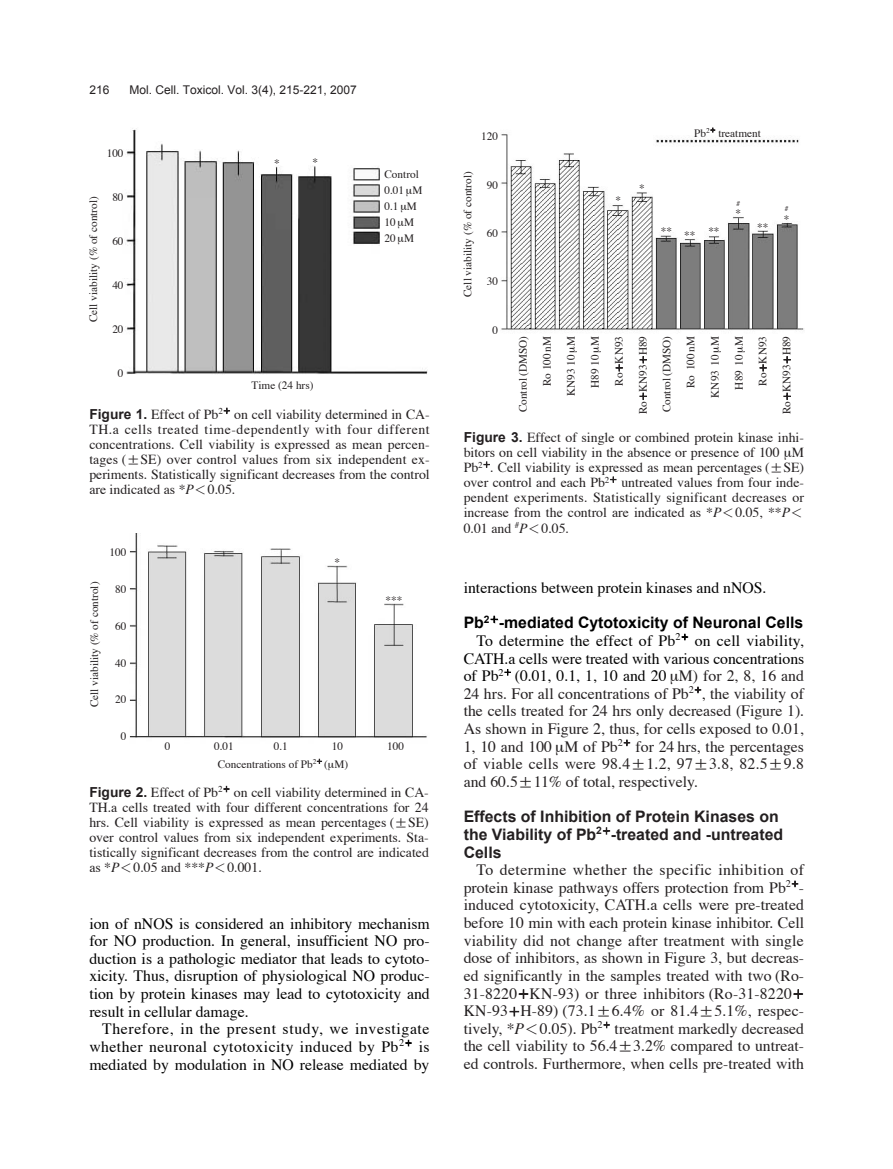
<style>
.page{position:relative;width:893px;height:1169px;background:#fff}
.page>*{position:absolute;margin:0;border:0;box-sizing:border-box;transform-origin:0 0}
.t1{font:700 15.9px/17.5px "Arial";color:#231f20}
.t2{font:700 15.9px "Arial";color:#000}
.t3{font:15.75px/17.5px "Times";color:#231f20;text-align:justify}
.t4{font:15.75px/17.5px "Times";color:#000;text-align:justify}
.t5{font:13.8px/15px "Times";color:#231f20;text-align:justify}
.t6{font:12px "Arial";color:#231f20}
.t7{font:11.25px/24px "Times";color:#231f20}
.t8{font:7.35px "Times";color:#231f20}
.s1{font-family:"Arial";font-weight:700}
.s2{font-family:"J Cmm J"}
.s3{font-style:italic}
.s4{font-family:"B Dawoo A2"}
.s5{font-family:"Dividing Math";font-size:9px}
.s6{color:#000}
.s7{font-family:"Dividing Math";font-size:12px}
</style>
<div class="page">
<img style="left:125px;top:128px;width:303px;height:247px">
<img style="left:129px;top:533px;width:298px;height:205px">
<img style="left:501px;top:134px;width:303px;height:197px">
<svg style="left:407px;top:189px;width:5px;height:7px"></svg>
<svg style="left:401px;top:205px;width:5px;height:7px"></svg>
<svg style="left:398px;top:221px;width:6px;height:7px"></svg>
<svg style="left:398px;top:237px;width:6px;height:7px"></svg>
<p class="t6" style="left:89px;top:83px;width:22px">216</p>
<p class="t6" style="left:129px;top:83px;width:229px">Mol. Cell. Toxicol. Vol. 3(4), 215-221, 2007</p>
<p class="t7" style="left:82px;top:322px;width:127px;rotate:-90deg">Cell viability (% of control)</p>
<p class="t7" style="left:107px;top:142px;width:18px">100</p>
<p class="t7" style="left:112px;top:186px;width:13px">80</p>
<p class="t7" style="left:112px;top:230px;width:13px">60</p>
<p class="t7" style="left:112px;top:274px;width:13px">40</p>
<p class="t7" style="left:112px;top:318px;width:13px">20</p>
<p class="t7" style="left:118px;top:362px;width:7px">0</p>
<p class="t7" style="left:274px;top:152px;width:7px">*</p>
<p class="t7" style="left:312px;top:152px;width:7px">*</p>
<p class="t7" style="left:251px;top:374px;width:63px">Time (24 hrs)</p>
<p class="t7" style="left:384px;top:167px;width:40px;line-height:16px">Control<br>0.01 M<br>0.1 M<br>10 M<br>20 M</p>
<p class="t5" style="left:89px;top:408px;width:342px"><span class="s1">Figure 1.</span> Effect of Pb<sup>2</sup><sup>+</sup> on cell viability determined in CA-TH.a cells treated time-dependently with four different concentrations. Cell viability is expressed as mean percen&shy;tages (<span class="s2">±</span>SE) over control values from six independent ex&shy;periments. Statistically significant decreases from the control are indicated as *<span class="s3">P</span><span class="s4">⁄</span>0.05.</p>
<p class="t7" style="left:83px;top:707px;width:127px;rotate:-90deg">Cell viability (% of control)</p>
<p class="t7" style="left:110px;top:541px;width:18px">100</p>
<p class="t7" style="left:115px;top:578px;width:13px">80</p>
<p class="t7" style="left:115px;top:615px;width:13px">60</p>
<p class="t7" style="left:115px;top:651px;width:13px">40</p>
<p class="t7" style="left:115px;top:688px;width:13px">20</p>
<p class="t7" style="left:121px;top:725px;width:7px">0</p>
<p class="t7" style="left:334px;top:551px;width:7px">*</p>
<p class="t7" style="left:385px;top:589px;width:18px">***</p>
<p class="t7" style="left:165px;top:735px;width:7px">0</p>
<p class="t7" style="left:214px;top:735px;width:21px">0.01</p>
<p class="t7" style="left:274px;top:735px;width:16px">0.1</p>
<p class="t7" style="left:332px;top:735px;width:13px">10</p>
<p class="t7" style="left:387px;top:735px;width:18px">100</p>
<p class="t7" style="left:218px;top:753px;width:132px">Concentrations of Pb<sup>2</sup><sup>+</sup> ( M)</p>
<p class="t5" style="left:89px;top:786px;width:341px"><span class="s1">Figure 2.</span> Effect of Pb<sup>2</sup><sup>+</sup> on cell viability determined in CA-TH.a cells treated with four different concentrations for 24 hrs. Cell viability is expressed as mean percentages (<span class="s2">±</span>SE) over control values from six independent experiments. Sta&shy;tistically significant decreases from the control are indicated as *<span class="s3">P</span><span class="s4">⁄</span>0.05 and ***<span class="s3">P</span><span class="s4">⁄</span>0.001.</p>
<p class="t4" style="left:89px;top:915px;width:342px">ion of nNOS is considered an inhibitory mechanism for NO production. In general, insufficient NO pro&shy;duction is a pathologic mediator that leads to cytoto&shy;xicity. Thus, disruption of physiological NO produc&shy;tion by protein kinases may lead to cytotoxicity and result in cellular damage.</p>
<p class="t4" style="left:89px;top:1021px;width:342px;text-indent:13px">Therefore, in the present study, we investigate whether neuronal cytotoxicity induced by Pb<sup>2</sup><sup>+</sup> is mediated by modulation in NO release mediated by</p>
<p class="t7" style="left:481px;top:126px;width:18px">120</p>
<p class="t7" style="left:456px;top:297px;width:127px;rotate:-90deg">Cell viability (% of control)</p>
<p class="t7" style="left:486px;top:174px;width:13px">90</p>
<p class="t7" style="left:486px;top:222px;width:13px">60</p>
<p class="t7" style="left:486px;top:270px;width:13px">30</p>
<p class="t7" style="left:492px;top:319px;width:7px">0</p>
<p class="t7" style="left:615px;top:189px;width:7px">*</p>
<p class="t7" style="left:694px;top:122px;width:68px">Pb<sup>2</sup><sup>+</sup> treatment</p>
<p class="t7" style="left:639px;top:177px;width:7px">*</p>
<p class="t7" style="left:661px;top:221px;width:60px">** ** **</p>
<p class="t8" style="left:736px;top:200px;width:5px">#</p>
<p class="t7" style="left:735px;top:202px;width:7px">*</p>
<p class="t7" style="left:757px;top:216px;width:13px">**</p>
<p class="t8" style="left:784px;top:206px;width:5px">#</p>
<p class="t7" style="left:784px;top:208px;width:7px">*</p>
<p class="t7" style="left:512px;top:414px;width:80px;text-align:right;rotate:-90deg">Control (DMSO)<br>Ro 100 nM<br>KN93 10 M<br>H89 10 M<br>Ro<span class="s5">+</span>KN93<br>Ro<span class="s5">+</span>KN93<span class="s5">+</span>H89<br>Control (DMSO)<br>Ro 100 nM<br>KN93 10 M<br>H89 10 M<br>Ro<span class="s5">+</span>KN93<br>Ro<span class="s5">+</span>KN93<span class="s5">+</span>H89</p>
<p class="t5" style="left:463px;top:431px;width:342px"><span class="s1">Figure 3.</span> Effect of single or combined protein kinase inhi&shy;bitors on cell viability in the absence or presence of 100 M Pb<sup>2</sup><sup>+</sup>. Cell viability is expressed as mean percentages (<span class="s2">±</span>SE) over control and each Pb<sup>2</sup><sup>+</sup> untreated values from four inde&shy;pendent experiments. Statistically significant decreases or increase from the control are indicated as *<span class="s3">P</span><span class="s4">⁄</span>0.05, **<span class="s3">P</span><span class="s4">⁄ </span>0.01 and <sup>#</sup><span class="s3">P</span><span class="s4">⁄</span>0.05.</p>
<p class="t4" style="left:463px;top:580px;width:304px">interactions between protein kinases and nNOS.</p>
<p class="t2" style="left:463px;top:614px;width:341px">Pb<sup>2</sup><sup>+</sup>-mediated Cytotoxicity of Neuronal Cells</p>
<p class="t3" style="left:463px;top:633px;width:342px;text-indent:13px"><span class="s6">To determine the effect of Pb</span><sup>2</sup><sup>+</sup> <span class="s6">on cell viability, CATH.a cells were treated with various concentrations of Pb</span><sup>2</sup><sup>+</sup> <span class="s6">(0.01, 0.1, 1, 10 and 20</span> M) for 2, 8, 16 and 24 hrs. For all concentrations of Pb<sup>2</sup><sup>+</sup>, the viability of the cells treated for 24 hrs only decreased (Figure 1).<br>As shown in Figure 2, thus, for cells exposed to 0.01, 1, 10 and 100 M of Pb<sup>2</sup><sup>+</sup> for 24 hrs, the percentages of viable cells were 98.4<span class="s2">±</span>1.2, 97<span class="s2">±</span>3.8, 82.5<span class="s2">±</span>9.8 and 60.5<span class="s2">±</span>11% of total, respectively.</p>
<p class="t1" style="left:463px;top:808px;width:321px">Effects of Inhibition of Protein Kinases on the Viability of Pb<sup>2</sup><sup>+</sup>-treated and -untreated<br>Cells</p>
<p class="t3" style="left:463px;top:862px;width:342px;text-indent:13px">To determine whether the specific inhibition of protein kinase pathways offers protection from Pb<sup>2</sup><sup>+</sup>- induced cytotoxicity, CATH.a cells were pre-treated before 10 min with each protein kinase inhibitor. Cell viability did not change after treatment with single dose of inhibitors, as shown in Figure 3, but decreas&shy;ed significantly in the samples treated with two (Ro-31-8220<span class="s7">+</span>KN-93) or three inhibitors (Ro-31-8220<span class="s7">+ </span>KN-93<span class="s7">+</span>H-89) (73.1<span class="s2">±</span>6.4% or 81.4<span class="s2">±</span>5.1%, respec&shy;tively, *<span class="s3">P</span><span class="s4">⁄</span>0.05). Pb<sup>2</sup><sup>+</sup> treatment markedly decreased the cell viability to 56.4<span class="s2">±</span>3.2% compared to untreat&shy;ed controls. Furthermore, when cells pre-treated with</p>
</div>
